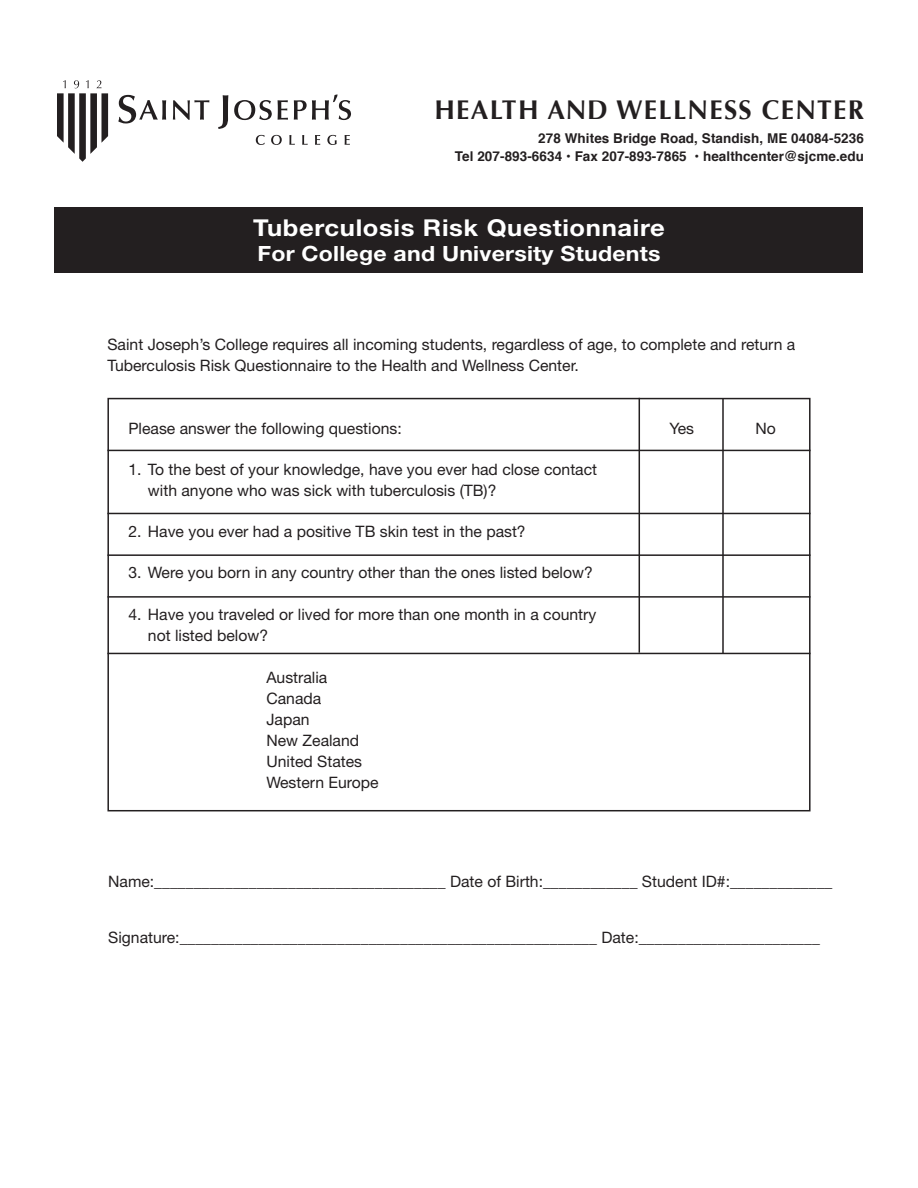
<style>
.page{position:relative;width:918px;height:1188px;background:#fff}
.page>*{position:absolute;margin:0;border:0;box-sizing:border-box;transform-origin:0 0}
.t1{font:700 27px "Optima";letter-spacing:.05em;color:#231f20}
.t2{font:700 23.25px "Helvetica Neue LT Std";letter-spacing:.025em;color:#fff;scale:1.1 1}
.t3{font:700 21px "Helvetica Neue LT Std";letter-spacing:.01em;color:#fff;scale:1.1 1}
.t4{font:15.75px/21px "Helvetica Neue LT Std";color:#231f20}
.t5{font:700 13.5px/18px "Helvetica";letter-spacing:.005em;color:#231f20;text-align:right}
</style>
<div class="page">
<svg style="left:57px;top:80px;width:51px;height:82px"></svg>
<svg style="left:256px;top:135px;width:94px;height:10px"></svg>
<svg style="left:118px;top:94px;width:233px;height:35px"></svg>
<div style="left:55px;top:207px;width:808px;height:66px;background:#231f20"></div>
<div style="left:107px;top:398px;width:704px;height:413px;border:2px solid #231f20"></div>
<hr style="left:107px;top:513px;width:704px;height:1px;background:#231f20">
<hr style="left:107px;top:554px;width:704px;height:2px;background:#231f20">
<hr style="left:107px;top:596px;width:704px;height:2px;background:#231f20">
<hr style="left:107px;top:450px;width:704px;height:1px;background:#231f20">
<hr style="left:639px;top:398px;width:1px;height:255px;background:#231f20">
<hr style="left:107px;top:653px;width:704px;height:1px;background:#231f20">
<hr style="left:722px;top:399px;width:2px;height:254px;background:#231f20">
<h1 class="t1" style="left:434px;top:94px;width:431px">HEALTH AND WELLNESS CENTER</h1>
<p class="t5" style="left:455px;top:130px;width:411px">278 Whites Bridge Road, Standish, ME 04084-5236<br>Tel 207-893-6634 • Fax 207-893-7865 • healthcenter@sjcme.edu</p>
<h2 class="t2" style="left:253px;top:214px;width:376px">Tuberculosis Risk Questionnaire</h2>
<h3 class="t3" style="left:257px;top:241px;width:368px">For College and University Students</h3>
<p class="t4" style="left:107px;top:334px;width:689px">Saint Joseph’s College requires all incoming students, regardless of age, to complete and return a<br>Tuberculosis Risk Questionnaire to the Health and Wellness Center.</p>
<p class="t4" style="left:128px;top:417px;width:275px">Please answer the following questions:</p>
<p class="t4" style="left:669px;top:417px;width:26px">Yes</p>
<p class="t4" style="left:755px;top:417px;width:22px">No</p>
<p class="t4" style="left:148px;top:459px;width:451px;text-indent:-19px">1. To the best of your knowledge, have you ever had close contact with anyone who was sick with tuberculosis (TB)?</p>
<p class="t4" style="left:128px;top:521px;width:399px">2. Have you ever had a positive TB skin test in the past?</p>
<p class="t4" style="left:128px;top:562px;width:466px">3. Were you born in any country other than the ones listed below?</p>
<p class="t4" style="left:148px;top:603px;width:450px;text-indent:-19px">4. Have you traveled or lived for more than one month in a country not listed below?</p>
<p class="t4" style="left:266px;top:666px;width:114px">Australia<br>Canada<br>Japan<br>New Zealand<br>United States<br>Western Europe</p>
<p class="t4" style="left:108px;top:871px;width:726px">Name:_____________________________________ Date of Birth:____________ Student ID#:_____________</p>
<p class="t4" style="left:108px;top:926px;width:713px">Signature:_____________________________________________________ Date:_______________________</p>
</div>
